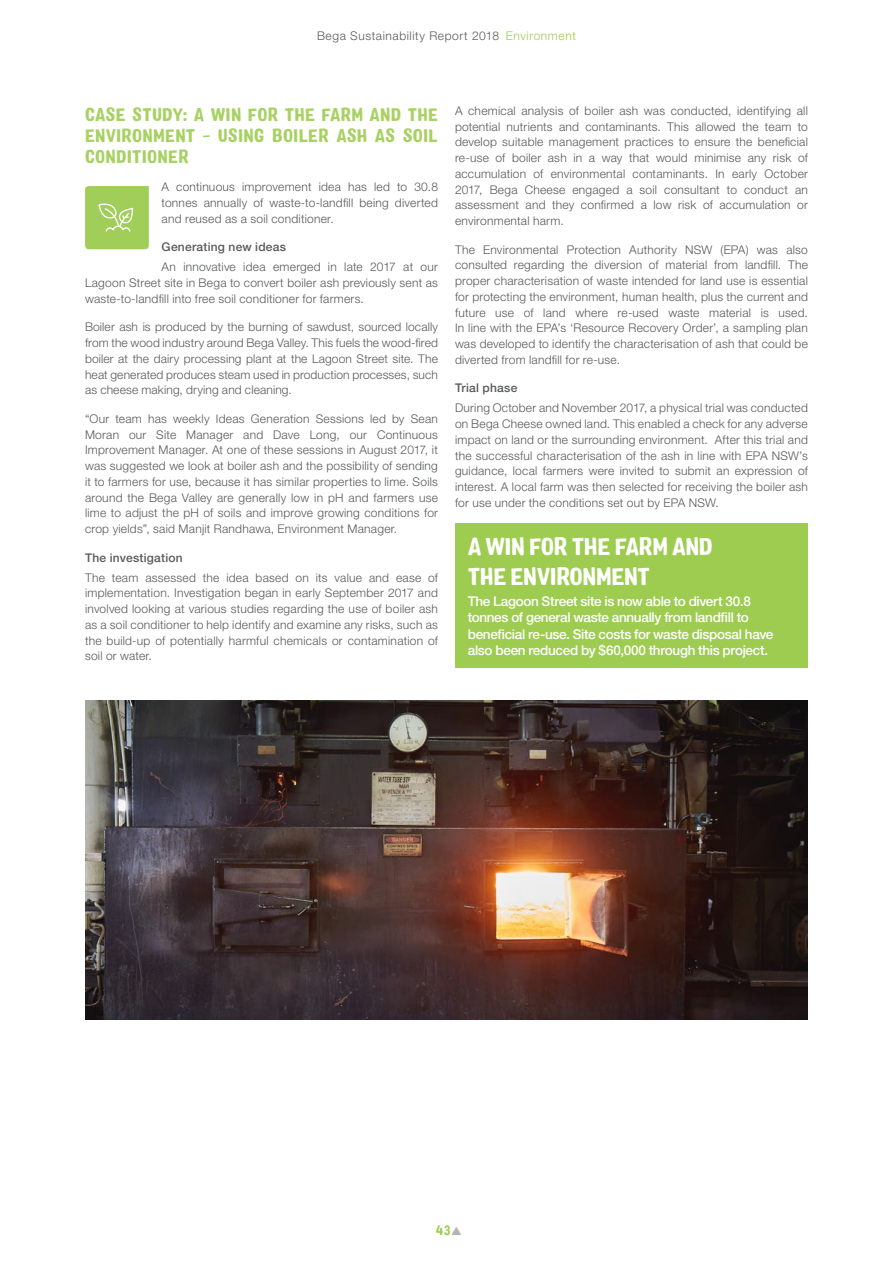
<style>
.page{position:relative;width:893px;height:1263px;background:#fff}
.page>*{position:absolute;margin:0;border:0;box-sizing:border-box;transform-origin:0 0}
.Quotes{font:24px/30px "Colby Nr Blk";letter-spacing:-.015em;color:#fff}
.Body_Copy{font:18px/21px "Colby Nr Blk";letter-spacing:.015em;color:#a7d162;text-align:justify}
.Quotes-2{font:500 13.5px/16.5px "Helvetica Neue LT Std";letter-spacing:-.025em;color:#fff}
.t1{font:13.5px "Colby Nr Blk";color:#9dcc51}
.Body_Copy-2{font:300 12px/15.8px "Helvetica Neue LT Std";letter-spacing:.02em;color:#58595b;text-align:justify}
.Body_Copy-3{font:500 12px "Helvetica Neue LT Std";letter-spacing:.02em;color:#58595b}
.Body_Copy-4{font:300 12px "Helvetica Neue LT Std";letter-spacing:.05em;color:#58595b}
.s1{color:#9dcc51}
</style>
<div class="page">
<svg style="left:85px;top:186px;width:64px;height:63px;background:#a6d062"></svg>
<img style="left:85px;top:700px;width:723px;height:319px">
<div style="left:455px;top:523px;width:353px;height:145px;background:#9dcc51"></div>
<p class="Body_Copy-4" style="left:317px;top:29px;width:260px">Bega Sustainability Report 2018 <span class="s1">Environment</span></p>
<p class="Body_Copy" style="left:85px;top:104px;width:354px">CASE STUDY: A WIN FOR THE FARM AND THE ENVIRONMENT - USING BOILER ASH AS SOIL CONDITIONER</p>
<p class="Body_Copy-2" style="left:162px;top:179px;width:278px">A continuous improvement idea has led to 30.8 tonnes annually of waste-to-landfill being diverted and reused as a soil conditioner.</p>
<p class="Body_Copy-3" style="left:162px;top:240px;width:126px">Generating new ideas</p>
<p class="Body_Copy-2" style="left:85px;top:259px;width:354px;text-indent:77px">An innovative idea emerged in late 2017 at our Lagoon Street site in Bega to convert boiler ash previously sent as waste-to-landfill into free soil conditioner for farmers.</p>
<p class="Body_Copy-2" style="left:85px;top:319px;width:354px">Boiler ash is produced by the burning of sawdust, sourced locally from the wood industry around Bega Valley. This fuels the wood-fired boiler at the dairy processing plant at the Lagoon Street site. The heat generated produces steam used in production processes, such as cheese making, drying and cleaning.</p>
<p class="Body_Copy-2" style="left:85px;top:410px;width:354px">“Our team has weekly Ideas Generation Sessions led by Sean Moran our Site Manager and Dave Long, our Continuous Improvement Manager. At one of these sessions in August 2017, it was suggested we look at boiler ash and the possibility of sending it to farmers for use, because it has similar properties to lime. Soils around the Bega Valley are generally low in pH and farmers use lime to adjust the pH of soils and improve growing conditions for crop yields”, said Manjit Randhawa, Environment Manager.</p>
<p class="Body_Copy-3" style="left:85px;top:550px;width:99px">The investigation</p>
<p class="Body_Copy-2" style="left:85px;top:569px;width:354px">The team assessed the idea based on its value and ease of implementation. Investigation began in early September 2017 and involved looking at various studies regarding the use of boiler ash as a soil conditioner to help identify and examine any risks, such as the build-up of potentially harmful chemicals or contamination of soil or water.</p>
<p class="Body_Copy-2" style="left:455px;top:102px;width:354px">A chemical analysis of boiler ash was conducted, identifying all potential nutrients and contaminants. This allowed the team to develop suitable management practices to ensure the beneficial re-use of boiler ash in a way that would minimise any risk of accumulation of environmental contaminants. In early October 2017, Bega Cheese engaged a soil consultant to conduct an assessment and they confirmed a low risk of accumulation or environmental harm.</p>
<p class="Body_Copy-2" style="left:455px;top:241px;width:354px">The Environmental Protection Authority NSW (EPA) was also consulted regarding the diversion of material from landfill. The proper characterisation of waste intended for land use is essential for protecting the environment, human health, plus the current and future use of land where re-used waste material is used.<br>In line with the EPA’s ‘Resource Recovery Order’, a sampling plan was developed to identify the characterisation of ash that could be diverted from landfill for re-use.</p>
<p class="Body_Copy-3" style="left:455px;top:381px;width:64px">Trial phase</p>
<p class="Body_Copy-2" style="left:455px;top:400px;width:354px">During October and November 2017, a physical trial was conducted on Bega Cheese owned land. This enabled a check for any adverse impact on land or the surrounding environment. After this trial and the successful characterisation of the ash in line with EPA NSW’s guidance, local farmers were invited to submit an expression of interest. A local farm was then selected for receiving the boiler ash for use under the conditions set out by EPA NSW.</p>
<p class="Quotes" style="left:468px;top:532px;width:246px">A WIN FOR THE FARM AND<br>THE ENVIRONMENT</p>
<p class="Quotes-2" style="left:468px;top:593px;width:307px">The Lagoon Street site is now able to divert 30.8 tonnes of general waste annually from landfill to beneficial re-use. Site costs for waste disposal have also been reduced by $60,000 through this project.</p>
<p class="t1" style="left:436px;top:1221px;width:16px">43</p>
</div>
